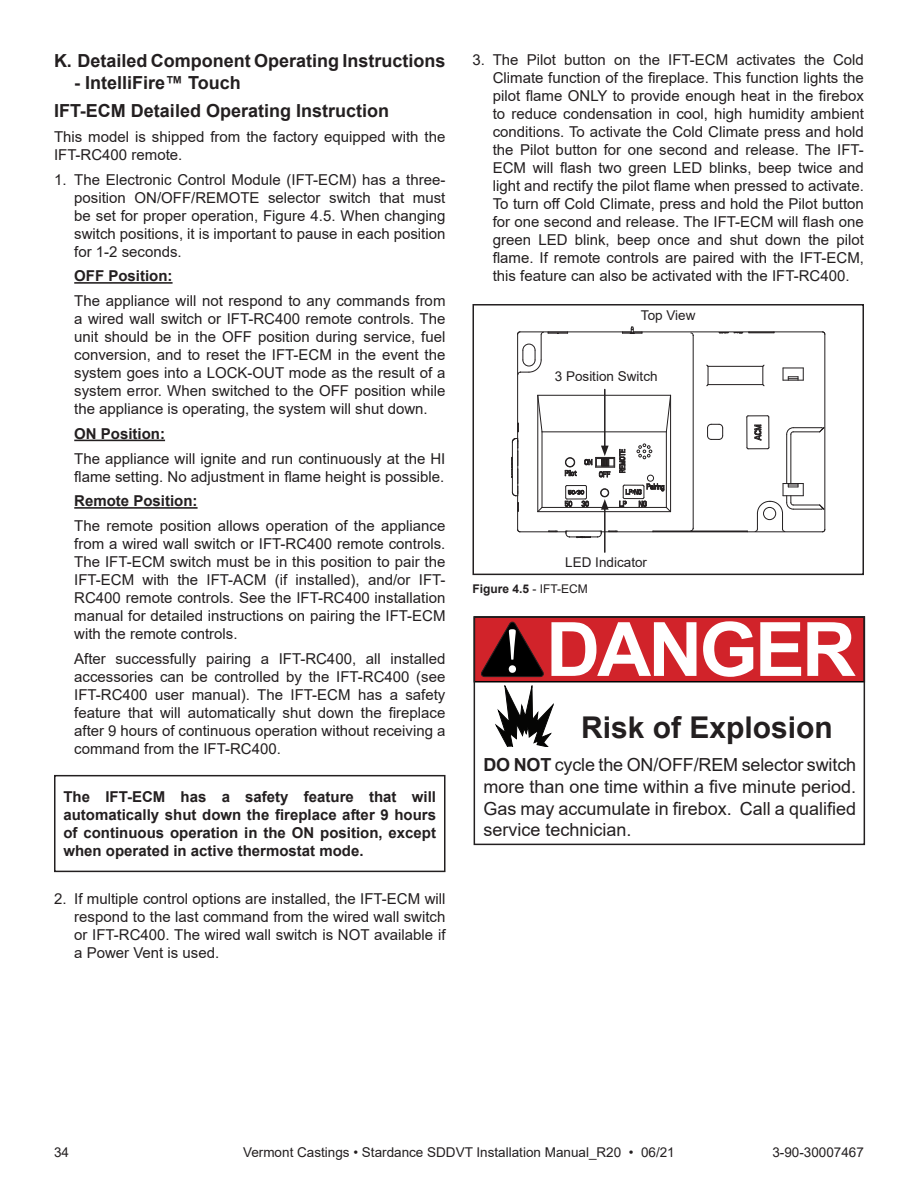
<style>
.page{position:relative;width:918px;height:1188px;background:#fff}
.page>*{position:absolute;margin:0;border:0;box-sizing:border-box;transform-origin:0 0}
.t1{font:700 75px "Arial";letter-spacing:-.04em;color:#fff}
.t2{font:64.5px "Minion Pro";color:#fff}
.t3{font:700 30px "Arial";color:#231f20}
.t4{font:18px/21.6px "Arial";color:#231f20;text-align:justify}
.t5{font:700 18px "Arial";color:#231f20}
.t6{font:15px/18px "Arial";color:#231f20;text-align:justify}
.t7{font:700 15px/18px "Arial";color:#231f20;text-align:justify}
.t8{font:13.5px "Arial";color:#231f20}
.Figure{font:700 12px "Arial";color:#231f20}
.s1{font-weight:400}
.s2{font-weight:700}
.s3{color:#fff}
</style>
<div class="page">
<hr style="left:74px;top:282px;width:99px;height:2px;background:#231f20">
<hr style="left:74px;top:440px;width:91px;height:1px;background:#231f20">
<hr style="left:74px;top:507px;width:124px;height:2px;background:#231f20">
<div style="left:54px;top:775px;width:392px;height:97px;border:2px solid #231f20"></div>
<div style="left:472px;top:304px;width:392px;height:271px;border:2px solid #231f20"></div>
<svg style="left:565px;top:470px;width:12px;height:6px"></svg>
<hr style="left:517px;top:334px;width:1px;height:106px;background:#231f20">
<hr style="left:517px;top:496px;width:1px;height:33px;background:#231f20">
<hr style="left:538px;top:395px;width:1px;height:117px;background:#231f20">
<hr style="left:542px;top:432px;width:1px;height:75px;background:#231f20">
<svg style="left:537px;top:395px;width:5px;height:37px"></svg>
<hr style="left:520px;top:532px;width:46px;height:1px;background:#231f20">
<hr style="left:601px;top:532px;width:221px;height:1px;background:#231f20">
<hr style="left:653px;top:531px;width:94px;height:1px;background:#231f20">
<hr style="left:538px;top:511px;width:133px;height:1px;background:#231f20">
<hr style="left:542px;top:507px;width:124px;height:1px;background:#231f20">
<svg style="left:566px;top:531px;width:36px;height:7px"></svg>
<svg style="left:537px;top:507px;width:6px;height:5px"></svg>
<hr style="left:666px;top:432px;width:1px;height:75px;background:#231f20">
<svg style="left:666px;top:396px;width:4px;height:36px"></svg>
<hr style="left:542px;top:432px;width:124px;height:1px;background:#231f20">
<hr style="left:670px;top:395px;width:1px;height:117px;background:#231f20">
<svg style="left:511px;top:438px;width:8px;height:58px"></svg>
<hr style="left:693px;top:335px;width:1px;height:193px;background:#231f20">
<hr style="left:538px;top:395px;width:133px;height:1px;background:#231f20">
<hr style="left:708px;top:384px;width:55px;height:1px;background:#231f20">
<hr style="left:708px;top:366px;width:55px;height:1px;background:#231f20">
<svg style="left:706px;top:365px;width:3px;height:21px"></svg>
<hr style="left:747px;top:417px;width:1px;height:31px;background:#231f20">
<hr style="left:769px;top:417px;width:1px;height:30px;background:#231f20">
<svg style="left:754px;top:425px;width:8px;height:16px"></svg>
<hr style="left:520px;top:332px;width:111px;height:1px;background:#231f20">
<hr style="left:633px;top:332px;width:189px;height:1px;background:#231f20">
<svg style="left:762px;top:365px;width:3px;height:21px"></svg>
<svg style="left:622px;top:327px;width:21px;height:7px"></svg>
<svg style="left:719px;top:332px;width:56px;height:2px"></svg>
<hr style="left:786px;top:434px;width:1px;height:50px;background:#231f20">
<hr style="left:791px;top:434px;width:1px;height:50px;background:#231f20">
<svg style="left:783px;top:368px;width:21px;height:13px"></svg>
<hr style="left:825px;top:334px;width:1px;height:195px;background:#231f20">
<div style="left:600px;top:489px;width:9px;height:8px;border:1px solid #231f20;border-radius:50%"></div>
<div style="left:601px;top:489px;width:8px;height:8px;border:1px solid #231f20;border-radius:50%"></div>
<svg style="left:565px;top:485px;width:24px;height:22px"></svg>
<div style="left:565px;top:458px;width:10px;height:9px;border:1px solid #231f20;border-radius:50%"></div>
<div style="left:566px;top:458px;width:9px;height:9px;border:1px solid #231f20;border-radius:50%"></div>
<div style="left:647px;top:475px;width:7px;height:6px;border:1px solid #231f20;border-radius:50%"></div>
<svg style="left:619px;top:484px;width:52px;height:28px"></svg>
<svg style="left:637px;top:444px;width:15px;height:15px"></svg>
<svg style="left:517px;top:332px;width:51px;height:43px"></svg>
<svg style="left:755px;top:483px;width:71px;height:50px"></svg>
<svg style="left:786px;top:427px;width:39px;height:8px"></svg>
<svg style="left:747px;top:447px;width:22px;height:2px"></svg>
<svg style="left:707px;top:424px;width:16px;height:16px"></svg>
<svg style="left:746px;top:415px;width:23px;height:2px"></svg>
<hr style="left:604px;top:507px;width:2px;height:45px;background:#231f20">
<svg style="left:601px;top:499px;width:8px;height:11px"></svg>
<hr style="left:604px;top:389px;width:2px;height:59px;background:#231f20">
<svg style="left:584px;top:446px;width:42px;height:32px"></svg>
<div style="left:474px;top:617px;width:390px;height:65px;background:#d1232a"></div>
<div style="left:474px;top:616px;width:391px;height:66px;border:2px solid #000"></div>
<div style="left:474px;top:616px;width:391px;height:229px;border:2px solid #231f20"></div>
<svg style="left:496px;top:686px;width:57px;height:60px"></svg>
<svg style="left:481px;top:621px;width:63px;height:56px"></svg>
<p class="t5" style="left:54px;top:48px;width:393px">K. Detailed Component Operating Instructions</p>
<p class="t5" style="left:74px;top:70px;width:168px">- IntelliFire™ Touch</p>
<p class="t5" style="left:54px;top:98px;width:337px">IFT-ECM Detailed Operating Instruction</p>
<p class="t6" style="left:54px;top:127px;width:393px">This model is shipped from the factory equipped with the<br>IFT-RC400 remote.</p>
<p class="t6" style="left:74px;top:170px;width:373px;text-indent:-20px">1. The Electronic Control Module (IFT-ECM) has a three&shy;position ON/OFF/REMOTE selector switch that must be set for proper operation, Figure 4.5. When changing switch positions, it is important to pause in each position for 1-2 seconds.</p>
<p class="t7" style="left:74px;top:267px;width:100px">OFF Position:</p>
<p class="t6" style="left:74px;top:292px;width:373px">The appliance will not respond to any commands from a wired wall switch or IFT-RC400 remote controls. The unit should be in the OFF position during service, fuel conversion, and to reset the IFT-ECM in the event the system goes into a LOCK-OUT mode as the result of a system error. When switched to the OFF position while the appliance is operating, the system will shut down.</p>
<p class="t7" style="left:74px;top:425px;width:92px">ON Position:</p>
<p class="t6" style="left:74px;top:449px;width:373px">The appliance will ignite and run continuously at the HI flame setting. No adjustment in flame height is possible.</p>
<p class="t7" style="left:74px;top:492px;width:125px">Remote Position:</p>
<p class="t6" style="left:74px;top:517px;width:373px">The remote position allows operation of the appliance from a wired wall switch or IFT-RC400 remote controls.<br>The IFT-ECM switch must be in this position to pair the IFT-ECM with the IFT-ACM (if installed), and/or IFT-RC400 remote controls. See the IFT-RC400 installation manual for detailed instructions on pairing the IFT-ECM with the remote controls.</p>
<p class="t6" style="left:74px;top:649px;width:373px">After successfully pairing a IFT-RC400, all installed accessories can be controlled by the IFT-RC400 (see IFT-RC400 user manual). The IFT-ECM has a safety feature that will automatically shut down the fireplace after 9 hours of continuous operation without receiving a command from the IFT-RC400.</p>
<p class="t7" style="left:63px;top:788px;width:374px">The IFT-ECM has a safety feature that will automatically shut down the fireplace after 9 hours of continuous operation in the ON position, except when operated in active thermostat mode.</p>
<p class="t6" style="left:74px;top:890px;width:373px;text-indent:-20px">2. If multiple control options are installed, the IFT-ECM will respond to the last command from the wired wall switch or IFT-RC400. The wired wall switch is NOT available if a Power Vent is used.</p>
<p class="t6" style="left:493px;top:51px;width:373px;text-indent:-20px">3. The Pilot button on the IFT-ECM activates the Cold Climate function of the fireplace. This function lights the pilot flame ONLY to provide enough heat in the firebox to reduce condensation in cool, high humidity ambient conditions. To activate the Cold Climate press and hold the Pilot button for one second and release. The IFT-ECM will flash two green LED blinks, beep twice and light and rectify the pilot flame when pressed to activate.<br>To turn off Cold Climate, press and hold the Pilot button for one second and release. The IFT-ECM will flash one green LED blink, beep once and shut down the pilot flame. If remote controls are paired with the IFT-ECM, this feature can also be activated with the IFT-RC400.</p>
<p class="t8" style="left:641px;top:306px;width:56px">Top View</p>
<p class="t8" style="left:555px;top:367px;width:104px">3 Position Switch</p>
<p class="t8" style="left:565px;top:553px;width:83px">LED Indicator</p>
<p class="Figure" style="left:472px;top:580px;width:117px">Figure 4.5 <span class="s1">- IFT-ECM</span></p>
<p class="t1" style="left:546px;top:597px;width:311px">DANGER</p>
<p class="t3" style="left:581px;top:706px;width:253px">Risk of Explosion</p>
<p class="t4" style="left:483px;top:754px;width:374px"><span class="s2">DO NOT</span> cycle the ON/OFF/REM selector switch more than one time within a five minute period.<br>Gas may accumulate in firebox. Call a qualified service technician.</p>
<p class="t2" style="left:504px;top:608px;width:19px">!</p>
<p class="t8" style="left:54px;top:1143px;width:32px">34<span class="s3">34</span></p>
<p class="t8" style="left:243px;top:1143px;width:433px">Vermont Castings • Stardance SDDVT Installation Manual_R20 • 06/21</p>
<p class="t8" style="left:772px;top:1143px;width:93px">3-90-30007467</p>
</div>
